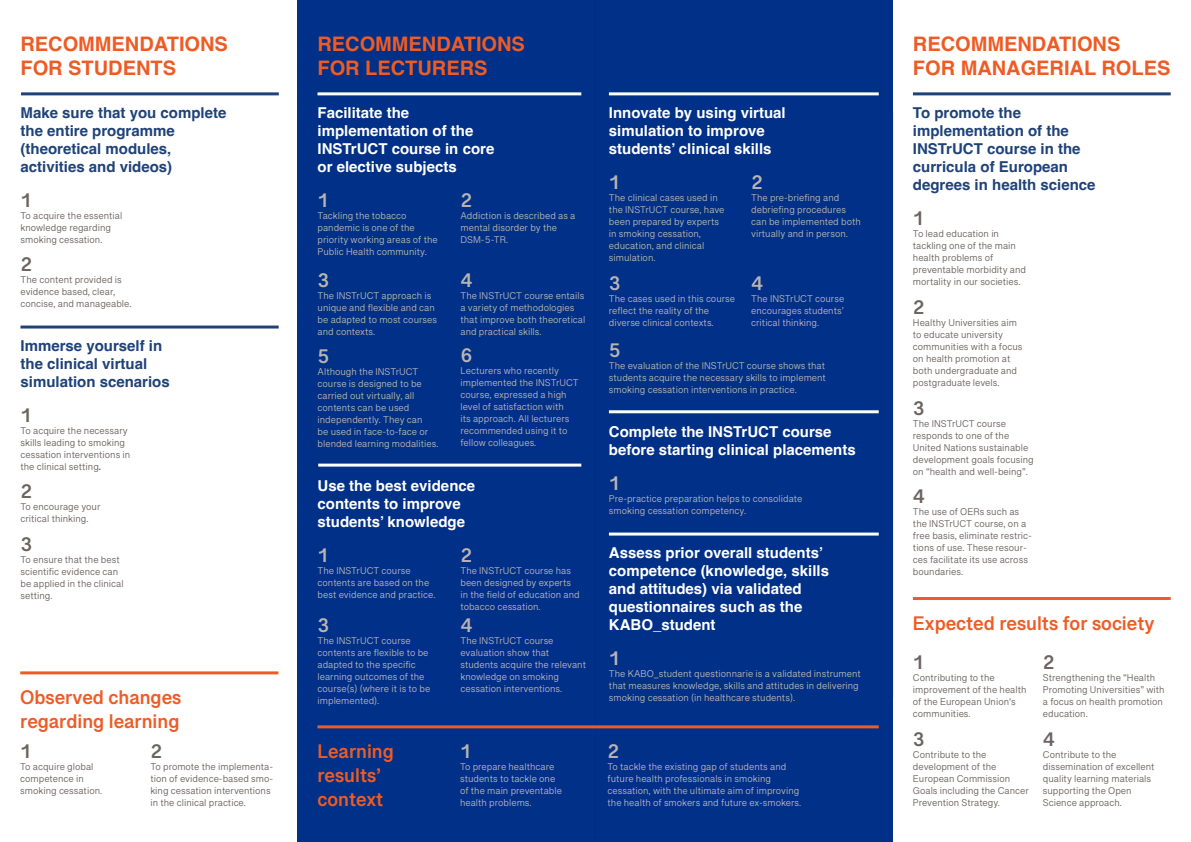
<style>
.page{position:relative;width:1191px;height:842px;background:#fff}
.page>*{position:absolute;margin:0;border:0;box-sizing:border-box;transform-origin:0 0}
.t1{font:700 20px/24px "Helvetica";color:#ee5c25}
.t2{font:700 20px/24px "Grantha Sangam MN";color:#ee5c25}
.t3{font:700 20px "Grantha Sangam MN";color:#bab5b4}
.t4{font:700 20px "Grantha Sangam MN";color:#6b6360}
.t5{font:700 15px/18px "Helvetica";color:#fff}
.t6{font:700 15px/18px "Helvetica";color:#1e4279}
.t7{font:10px/12px "Grantha Sangam MN";color:#bab5b4}
.t8{font:10px/12px "Grantha Sangam MN";color:#6b6360}
.s1{font-weight:700}
</style>
<div class="page">
<div style="left:298px;top:0;width:595px;height:842px;background:#003087"></div>
<hr style="left:297px;top:119px;width:1px;height:585px;background:#324996">
<hr style="left:595px;top:0;width:1px;height:842px;background:#231f20">
<hr style="left:892px;top:112px;width:1px;height:585px;background:#231f20">
<hr style="left:20px;top:671px;width:258px;height:3px;background:#ee5c25">
<hr style="left:317px;top:725px;width:561px;height:3px;background:#ee5c25">
<hr style="left:913px;top:597px;width:257px;height:3px;background:#ee5c25">
<hr style="left:21px;top:325px;width:258px;height:3px;background:#1e4279">
<hr style="left:21px;top:92px;width:258px;height:3px;background:#1e4279">
<hr style="left:317px;top:92px;width:264px;height:3px;background:#fff">
<hr style="left:318px;top:464px;width:263px;height:3px;background:#fff">
<hr style="left:609px;top:92px;width:269px;height:3px;background:#fff">
<hr style="left:609px;top:410px;width:269px;height:3px;background:#fff">
<hr style="left:609px;top:533px;width:269px;height:3px;background:#fff">
<hr style="left:913px;top:92px;width:257px;height:3px;background:#1e4279">
<p class="t1" style="left:21px;top:34px;width:209px">RECOMMENDATIONS<br>FOR STUDENTS</p>
<p class="t6" style="left:21px;top:105px;width:207px">Make sure that you complete the entire programme (theoretical modules, activities and videos)</p>
<p class="t4" style="left:21px;top:188px;width:14px">1</p>
<p class="t8" style="left:21px;top:210px;width:103px">To acquire the essential knowledge regarding smoking cessation.</p>
<p class="t4" style="left:21px;top:253px;width:13px">2</p>
<p class="t8" style="left:21px;top:274px;width:113px">The content provided is evidence based, clear, concise, and manageable.</p>
<p class="t6" style="left:21px;top:338px;width:143px">Immerse yourself in</p>
<p class="t6" style="left:21px;top:356px;width:151px">the clinical virtual simulation scenarios</p>
<p class="t4" style="left:21px;top:403px;width:14px">1</p>
<p class="t8" style="left:21px;top:425px;width:111px">To acquire the necessary skills leading to smoking cessation interventions in the clinical setting<span class="s1">.</span></p>
<p class="t4" style="left:21px;top:480px;width:13px">2</p>
<p class="t8" style="left:21px;top:501px;width:81px">To encourage your critical thinking.</p>
<p class="t4" style="left:21px;top:532px;width:13px">3</p>
<p class="t8" style="left:21px;top:553px;width:105px">To ensure that the best scientific evidence can be applied in the clinical setting.</p>
<p class="t2" style="left:20px;top:685px;width:163px">Observed changes</p>
<p class="t2" style="left:20px;top:709px;width:161px">regarding learning</p>
<p class="t4" style="left:20px;top:739px;width:13px">1</p>
<p class="t8" style="left:20px;top:760px;width:75px">To acquire global competence in</p>
<p class="t8" style="left:20px;top:784px;width:83px">smoking cessation.</p>
<p class="t4" style="left:150px;top:739px;width:13px">2</p>
<p class="t8" style="left:150px;top:760px;width:124px">To promote the implementa&shy;tion of evidence-based smo&shy;king cessation interventions in the clinical practice.</p>
<p class="t1" style="left:317px;top:34px;width:209px">RECOMMENDATIONS</p>
<p class="t1" style="left:317px;top:58px;width:171px">FOR LECTURERS</p>
<p class="t5" style="left:317px;top:105px;width:178px">Facilitate the implementation of the<br>INSTrUCT course in core or elective subjects</p>
<p class="t3" style="left:317px;top:188px;width:13px">1</p>
<p class="t7" style="left:317px;top:210px;width:122px">Tackling the tobacco pandemic is one of the priority working areas of the<br>Public Health community.</p>
<p class="t3" style="left:460px;top:189px;width:13px">2</p>
<p class="t7" style="left:460px;top:210px;width:116px">Addiction is described as a mental disorder by the</p>
<p class="t7" style="left:460px;top:234px;width:49px">DSM-5-TR.</p>
<p class="t3" style="left:317px;top:268px;width:13px">3</p>
<p class="t7" style="left:317px;top:289px;width:121px">The INSTrUCT approach is unique and flexible and can be adapted to most courses and contexts.</p>
<p class="t3" style="left:317px;top:344px;width:13px">5</p>
<p class="t7" style="left:317px;top:366px;width:122px">Although the INSTrUCT course is designed to be carried out virtually, all contents can be used independently. They can<br>be used in face-to-face or blended learning modalities.</p>
<p class="t3" style="left:460px;top:268px;width:13px">4</p>
<p class="t7" style="left:460px;top:289px;width:126px">The INSTrUCT course entails a variety of methodologies that improve both theoretical and practical skills.</p>
<p class="t3" style="left:460px;top:343px;width:13px">6</p>
<p class="t7" style="left:460px;top:364px;width:120px">Lecturers who recently implemented the INSTrUCT course, expressed a high level of satisfaction with<br>its approach. All lecturers recommended using it to fellow colleagues.</p>
<p class="t5" style="left:317px;top:478px;width:159px">Use the best evidence</p>
<p class="t5" style="left:317px;top:496px;width:145px">contents to improve</p>
<p class="t5" style="left:317px;top:514px;width:149px">students’ knowledge</p>
<p class="t3" style="left:317px;top:543px;width:13px">1</p>
<p class="t7" style="left:317px;top:564px;width:119px">The INSTrUCT course contents are based on the best evidence and practice.</p>
<p class="t3" style="left:460px;top:543px;width:13px">2</p>
<p class="t7" style="left:460px;top:564px;width:121px">The INSTrUCT course has been designed by experts in the field of education and tobacco cessation.</p>
<p class="t3" style="left:317px;top:614px;width:13px">3</p>
<p class="t7" style="left:317px;top:635px;width:114px">The INSTrUCT course contents are flexible to be adapted to the specific learning outcomes of the course(s) (where it is to be implemented).</p>
<p class="t2" style="left:317px;top:739px;width:78px">Learning results’ context</p>
<p class="t3" style="left:460px;top:614px;width:13px">4</p>
<p class="t7" style="left:460px;top:635px;width:127px">The INSTrUCT course evaluation show that students acquire the relevant knowledge on smoking cessation interventions.</p>
<p class="t3" style="left:460px;top:739px;width:13px">1</p>
<p class="t7" style="left:460px;top:760px;width:103px">To prepare healthcare students to tackle one of the main preventable health problems.</p>
<p class="t5" style="left:609px;top:105px;width:178px">Innovate by using virtual simulation to improve students’ clinical skills</p>
<p class="t3" style="left:751px;top:170px;width:13px">2</p>
<p class="t7" style="left:751px;top:191px;width:111px">The pre-briefing and debriefing procedures can be implemented both virtually and in person.</p>
<p class="t3" style="left:609px;top:271px;width:13px">3</p>
<p class="t7" style="left:609px;top:292px;width:128px">The cases used in this course reflect the reality of the diverse clinical contexts.</p>
<p class="t3" style="left:609px;top:171px;width:13px">1</p>
<p class="t7" style="left:609px;top:192px;width:117px">The clinical cases used in the INSTrUCT course, have been prepared by experts in smoking cessation, education, and clinical simulation.</p>
<p class="t3" style="left:751px;top:271px;width:13px">4</p>
<p class="t7" style="left:751px;top:292px;width:95px;text-align:justify">The INSTrUCT course encourages students’ critical thinking.</p>
<p class="t3" style="left:609px;top:338px;width:13px">5</p>
<p class="t7" style="left:609px;top:359px;width:219px;text-align:justify">The evaluation of the INSTrUCT course shows that students acquire the necessary skills to implement smoking cessation interventions in practice.</p>
<p class="t5" style="left:609px;top:424px;width:248px">Complete the INSTrUCT course before starting clinical placements</p>
<p class="t3" style="left:609px;top:471px;width:13px">1</p>
<p class="t7" style="left:609px;top:493px;width:195px">Pre-practice preparation helps to consolidate smoking cessation competency.</p>
<p class="t5" style="left:609px;top:545px;width:222px">Assess prior overall students’ competence (knowledge, skills and attitudes) via validated questionnaires such as the<br>KABO_student</p>
<p class="t3" style="left:609px;top:646px;width:13px">1</p>
<p class="t7" style="left:609px;top:667px;width:253px">The KABO_student questionnarie is a validated instrument that measures knowledge, skills and attitudes in delivering smoking cessation (in healthcare students).</p>
<p class="t3" style="left:607px;top:740px;width:13px">2</p>
<p class="t7" style="left:607px;top:761px;width:195px">To tackle the existing gap of students and future health professionals in smoking cessation, with the ultimate aim of improving the health of smokers and future ex-smokers.</p>
<p class="t1" style="left:913px;top:34px;width:209px">RECOMMENDATIONS</p>
<p class="t1" style="left:913px;top:58px;width:259px">FOR MANAGERIAL ROLES</p>
<p class="t6" style="left:913px;top:105px;width:184px">To promote the implementation of the<br>INSTrUCT course in the curricula of European degrees in health science</p>
<p class="t4" style="left:913px;top:207px;width:13px">1</p>
<p class="t8" style="left:913px;top:228px;width:115px">To lead education in tackling one of the main health problems of preventable morbidity and mortality in our societies.</p>
<p class="t4" style="left:913px;top:296px;width:13px">2</p>
<p class="t8" style="left:913px;top:317px;width:111px">Healthy Universities aim to educate university communities with a focus on health promotion at both undergraduate and postgraduate levels.</p>
<p class="t4" style="left:913px;top:396px;width:13px">3</p>
<p class="t8" style="left:913px;top:417px;width:122px">The INSTrUCT course responds to one of the<br>United Nations sustainable development goals focusing on “health and well-being”.</p>
<p class="t4" style="left:913px;top:484px;width:13px">4</p>
<p class="t8" style="left:913px;top:505px;width:121px">The use of OERs such as the INSTrUCT course, on a free basis, eliminate restric&shy;tions of use. These resour&shy;ces facilitate its use across boundaries.</p>
<p class="t2" style="left:913px;top:611px;width:243px">Expected results for society</p>
<p class="t4" style="left:913px;top:651px;width:13px">1</p>
<p class="t8" style="left:913px;top:672px;width:115px">Contributing to the improvement of the health of the European Union‘s communities.</p>
<p class="t4" style="left:913px;top:727px;width:13px">3</p>
<p class="t8" style="left:913px;top:748px;width:117px">Contribute to the development of the<br>European Commission<br>Goals including the Cancer<br>Prevention Strategy.</p>
<p class="t4" style="left:1043px;top:651px;width:13px">2</p>
<p class="t8" style="left:1043px;top:672px;width:123px">Strengthening the “Health<br>Promoting Universities” with a focus on health promotion education.</p>
<p class="t4" style="left:1043px;top:727px;width:13px">4</p>
<p class="t8" style="left:1043px;top:748px;width:113px">Contribute to the dissemination of excellent quality learning materials supporting the Open<br>Science approach.</p>
</div>
